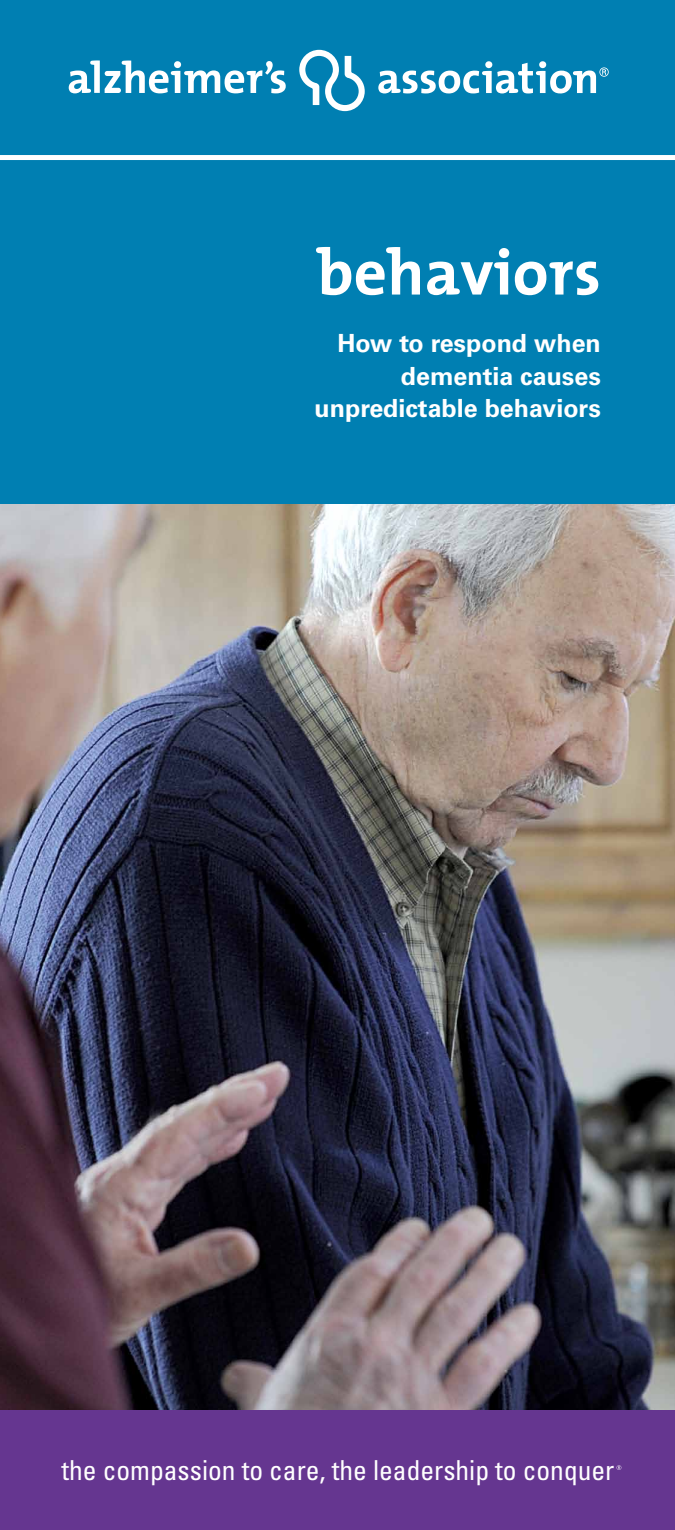
<style>
.page{position:relative;width:675px;height:1530px;background:#fff}
.page>*{position:absolute;margin:0;border:0;box-sizing:border-box;transform-origin:0 0}
.t1{font:65px "Alzheimer's Association";color:#fff}
.t2{font:condensed 27.5px "Univers LT Std";color:#fff}
.t3{font:700 25px/32.5px "Univers LT Std";color:#fff;text-align:right}
</style>
<div class="page">
<div style="left:0;top:954px;width:675px;height:576px;background:#653690"></div>
<div style="left:0;top:0;width:675px;height:973px;background:#007fb2"></div>
<svg style="left:299px;top:50px;width:66px;height:61px"></svg>
<svg style="left:69px;top:60px;width:217px;height:33px"></svg>
<svg style="left:378px;top:61px;width:231px;height:32px"></svg>
<img style="left:0;top:504px;width:675px;height:905px">
<div style="left:0;top:155px;width:675px;height:5px;background:#fff"></div>
<svg style="left:617px;top:1465px;width:4px;height:5px"></svg>
<h1 class="t1" style="left:317px;top:218px;width:285px">behaviors</h1>
<p class="t3" style="left:315px;top:327px;width:288px">How to respond when dementia causes unpredictable behaviors</p>
<p class="t2" style="left:61px;top:1452px;width:554px">the compassion to care, the leadership to conquer</p>
</div>
